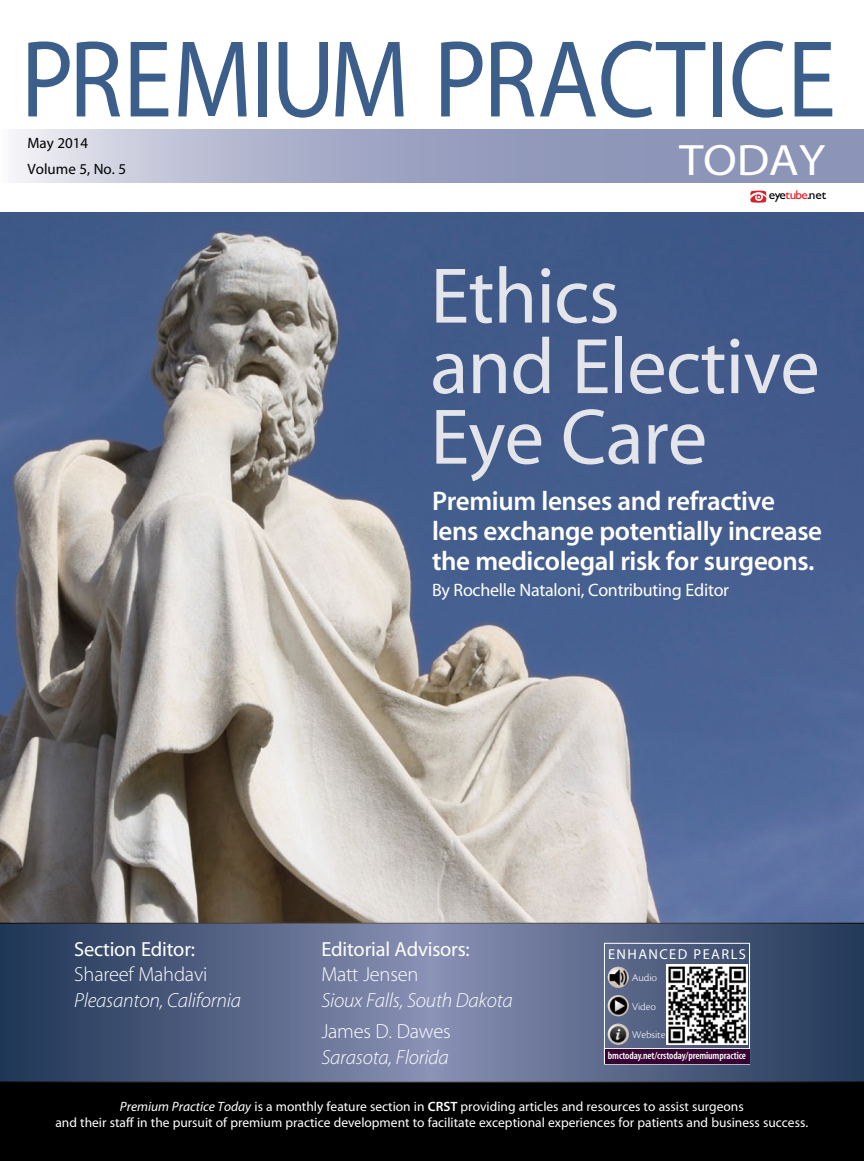
<style>
.page{position:relative;width:864px;height:1161px;background:#fff}
.page>*{position:absolute;margin:0;border:0;box-sizing:border-box;transform-origin:0 0}
.t1{font:110.4px "Myriad MM 400 600";letter-spacing:-.005em;color:#3c5e8a;scale:.9 1}
.t2{font:79.5px/70.5px "Myriad MM 400 600";letter-spacing:-.01em;color:#e4e4eb}
.t3{font:44.25px "Myriad MM 400 600";color:#fff;scale:1.11 1}
.t4{font:27px/30px "Myriad MM 565 600";letter-spacing:-.015em;color:#fff}
.t5{font:20.4px "Myriad MM It 215 600";letter-spacing:-.01em;color:#fff}
.t6{font:20.4px "Myriad MM 215 600";letter-spacing:-.01em;color:#fff}
.t7{font:20.4px "Myriad MM 400 600";letter-spacing:-.01em;color:#fff}
.t8{font:18px "Myriad MM 400 600";letter-spacing:-.015em;color:#fff}
.t9{font:15px/25.5px "Myriad MM 400 600";color:#000}
.t10{font:14.4px "Myriad MM 400 600";letter-spacing:.1em;color:#fff}
.t11{font:13.5px/16.5px "Myriad MM 400 600";color:#fff;text-align:center}
.t12{font:12.75px "Gill Sans";letter-spacing:-.035em;color:#000;scale:1.05 1}
.t13{font:10.8px "Cronos MM 250 7";letter-spacing:-.01em;color:#fff}
.t14{font:10.5px "Myriad MM 565 300";letter-spacing:-.01em;color:#fff}
.s1{color:#df1f28}
.s2{font-family:"Myriad MM It 400 600"}
.s3{font-family:"Myriad MM 565 600"}
</style>
<div class="page">
<img style="left:0;top:212px;width:864px;height:711px">
<svg style="left:15px;top:129px;width:849px;height:54px;background:#a5abc7"></svg>
<div style="left:0;top:1078px;width:864px;height:83px;background:#000"></div>
<svg style="left:0;top:923px;width:864px;height:159px;background:#556384"></svg>
<div style="left:604px;top:943px;width:146px;height:119px;border:1px solid #fff"></div>
<img style="left:667px;top:965px;width:80px;height:80px">
<svg style="left:604px;top:1048px;width:146px;height:16px"></svg>
<div style="left:605px;top:1049px;width:144px;height:15px;background:#370332"></div>
<img style="left:608px;top:967px;width:21px;height:21px;border-radius:11px">
<img style="left:608px;top:995px;width:21px;height:21px;border-radius:11px">
<img style="left:608px;top:1024px;width:21px;height:21px;border-radius:11px">
<svg style="left:750px;top:191px;width:16px;height:12px"></svg>
<h1 class="t1" style="left:21px;top:26px;width:907px">Premium Practice</h1>
<h3 class="t3" style="left:679px;top:139px;width:133px">TODAY</h3>
<p class="t9" style="left:28px;top:131px;width:100px">May 2014<br>Volume 5, No. 5</p>
<p class="t12" style="left:769px;top:188px;width:56px">eye<span class="s1">tube</span>.net</p>
<h2 class="t2" style="left:430px;top:265px;width:391px">Ethics<br>and Elective<br>Eye Care</h2>
<h3 class="t4" style="left:432px;top:488px;width:392px">Premium lenses and refractive lens exchange potentially increase the medicolegal risk for surgeons.</h3>
<h3 class="t8" style="left:432px;top:581px;width:299px">By Rochelle Nataloni, Contributing Editor</h3>
<h3 class="t7" style="left:74px;top:939px;width:122px">Section Editor:</h3>
<h3 class="t6" style="left:74px;top:965px;width:134px">Shareef Mahdavi</h3>
<h3 class="t5" style="left:74px;top:990px;width:168px">Pleasanton, California</h3>
<h3 class="t7" style="left:321px;top:939px;width:150px">Editorial Advisors:</h3>
<h3 class="t6" style="left:321px;top:965px;width:99px">Matt Jensen</h3>
<h3 class="t5" style="left:321px;top:990px;width:193px">Sioux Falls, South Dakota</h3>
<h3 class="t6" style="left:321px;top:1022px;width:131px">James D. Dawes</h3>
<h3 class="t5" style="left:321px;top:1047px;width:129px">Sarasota, Florida</h3>
<p class="t10" style="left:608px;top:947px;width:138px">En hanced Pearls</p>
<p class="t13" style="left:632px;top:972px;width:27px">Audio</p>
<p class="t13" style="left:632px;top:1001px;width:26px">Video</p>
<p class="t13" style="left:632px;top:1029px;width:35px">Website</p>
<p class="t14" style="left:608px;top:1050px;width:140px">bmctoday.net/crstoday/premiumpractice</p>
<p class="t11" style="left:55px;top:1099px;width:754px"><span class="s2">Premium Practice Today</span> is a monthly feature section in <span class="s3">CRST</span> providing articles and resources to assist surgeons<br>and their staff in the pursuit of premium practice development to facilitate exceptional experiences for patients and business success.</p>
</div>
